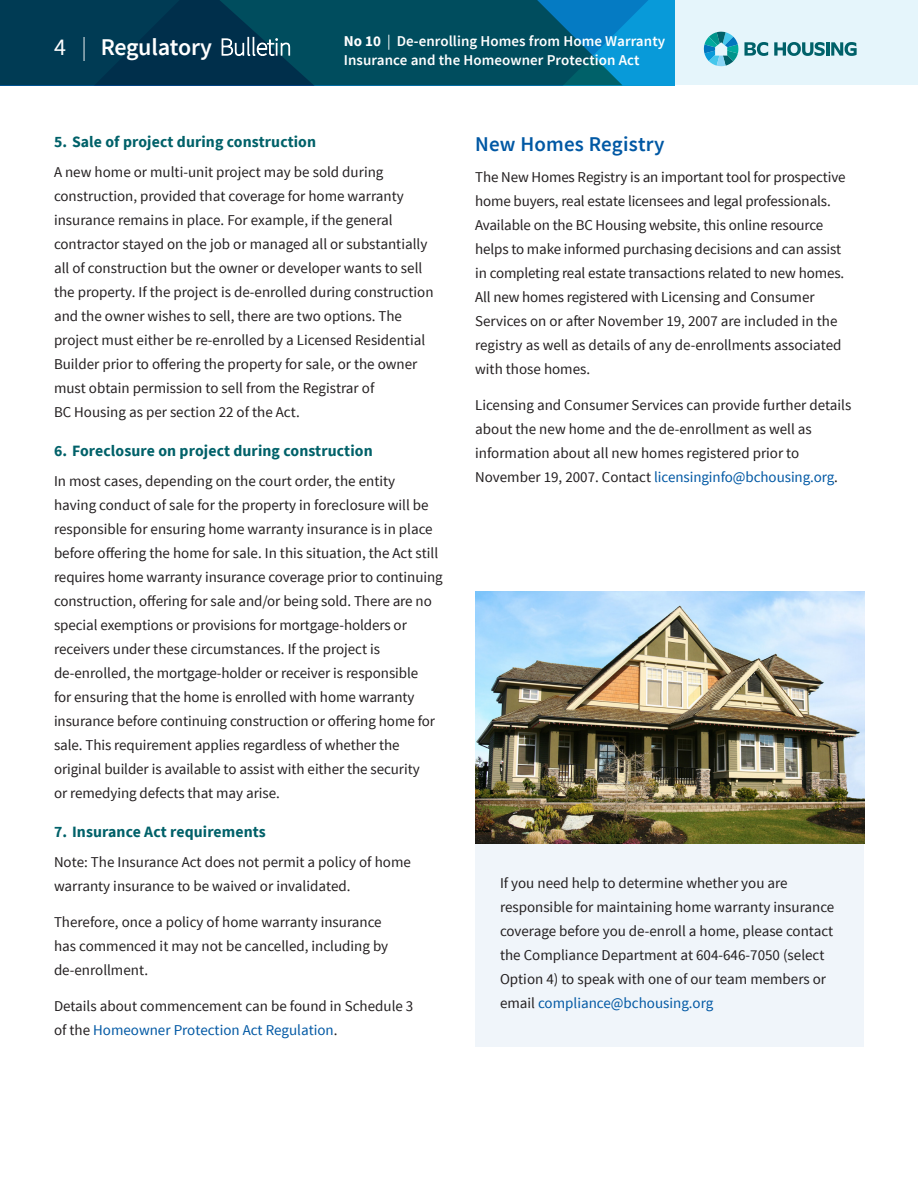
<style>
.page{position:relative;width:918px;height:1188px;background:#fff}
.page>*{position:absolute;margin:0;border:0;box-sizing:border-box;transform-origin:0 0}
.t1{font:600 24px "Source Sans Pro";letter-spacing:-.01em;color:#fff}
.New_H1{font:600 21px "Source Sans Pro";letter-spacing:.01em;color:#0158a4}
.NEW_H3_subtitle{font:700 15.75px "Source Sans Pro";letter-spacing:.01em;color:#006169}
.NEW_H2_body{font:15px/24px "Source Sans Pro";color:#231f20}
.t2{font:600 15px/18.9px "Source Sans Pro";letter-spacing:.005em;color:#fff}
.s1{font-weight:400}
.s2{font-weight:300}
.s3{font-weight:700}
.s4{color:#0158a4}
</style>
<div class="page">
<div style="left:675px;top:0;width:243px;height:85px;background:#e5f5fb"></div>
<svg style="left:334px;top:0;width:341px;height:85px;background:#015f7e"></svg>
<svg style="left:703px;top:31px;width:154px;height:36px"></svg>
<svg style="left:0;top:0;width:334px;height:85px;background:#033c55"></svg>
<div style="left:475px;top:842px;width:389px;height:205px;background:#f0f5fa"></div>
<img style="left:475px;top:592px;width:389px;height:251px">
<h1 class="t1" style="left:54px;top:32px;width:159px"><span class="s1">4</span> <span class="s2">|</span> Regulatory</h1>
<p class="t2" style="left:344px;top:32px;width:323px"><span class="s3">No 10</span> <span class="s1">|</span> De-enrolling Homes from Home Warranty<br>Insurance and the Homeowner Protection Act</p>
<p class="NEW_H3_subtitle" style="left:54px;top:131px;width:264px">5. Sale of project during construction</p>
<p class="NEW_H2_body" style="left:54px;top:160px;width:381px">A new home or multi-unit project may be sold during construction, provided that coverage for home warranty insurance remains in place. For example, if the general contractor stayed on the job or managed all or substantially all of construction but the owner or developer wants to sell the property. If the project is de-enrolled during construction and the owner wishes to sell, there are two options. The project must either be re-enrolled by a Licensed Residential Builder prior to offering the property for sale, or the owner must obtain permission to sell from the Registrar of<br>BC Housing as per section 22 of the Act.</p>
<p class="NEW_H3_subtitle" style="left:54px;top:440px;width:320px">6. Foreclosure on project during construction</p>
<p class="NEW_H2_body" style="left:54px;top:469px;width:390px">In most cases, depending on the court order, the entity<br>having conduct of sale for the property in foreclosure will be responsible for ensuring home warranty insurance is in place before offering the home for sale. In this situation, the Act still requires home warranty insurance coverage prior to continuing construction, offering for sale and/or being sold. There are no special exemptions or provisions for mortgage-holders or receivers under these circumstances. If the project is de-enrolled, the mortgage-holder or receiver is responsible<br>for ensuring that the home is enrolled with home warranty insurance before continuing construction or offering home for sale. This requirement applies regardless of whether the original builder is available to assist with either the security<br>or remedying defects that may arise.</p>
<p class="NEW_H3_subtitle" style="left:54px;top:821px;width:213px">7. Insurance Act requirements</p>
<p class="NEW_H2_body" style="left:54px;top:850px;width:358px">Note: The Insurance Act does not permit a policy of home warranty insurance to be waived or invalidated.</p>
<p class="NEW_H2_body" style="left:54px;top:910px;width:336px">Therefore, once a policy of home warranty insurance has commenced it may not be cancelled, including by de-enrollment.</p>
<p class="NEW_H2_body" style="left:54px;top:994px;width:361px">Details about commencement can be found in Schedule 3 of the <span class="s4">Homeowner Protection Act Regulation</span>.</p>
<p class="New_H1" style="left:475px;top:131px;width:191px">New Homes Registry</p>
<p class="NEW_H2_body" style="left:475px;top:166px;width:372px">The New Homes Registry is an important tool for prospective home buyers, real estate licensees and legal professionals.<br>Available on the BC Housing website, this online resource helps to make informed purchasing decisions and can assist in completing real estate transactions related to new homes.<br>All new homes registered with Licensing and Consumer Services on or after November 19, 2007 are included in the registry as well as details of any de-enrollments associated with those homes.</p>
<p class="NEW_H2_body" style="left:475px;top:394px;width:378px">Licensing and Consumer Services can provide further details about the new home and the de-enrollment as well as information about all new homes registered prior to November 19, 2007. Contact <span class="s4">licensinginfo@bchousing.org</span>.</p>
<p class="NEW_H2_body" style="left:500px;top:871px;width:336px">If you need help to determine whether you are responsible for maintaining home warranty insurance coverage before you de-enroll a home, please contact the Compliance Department at 604-646-7050 (select Option 4) to speak with one of our team members or email <span class="s4">compliance@bchousing.org</span></p>
</div>
